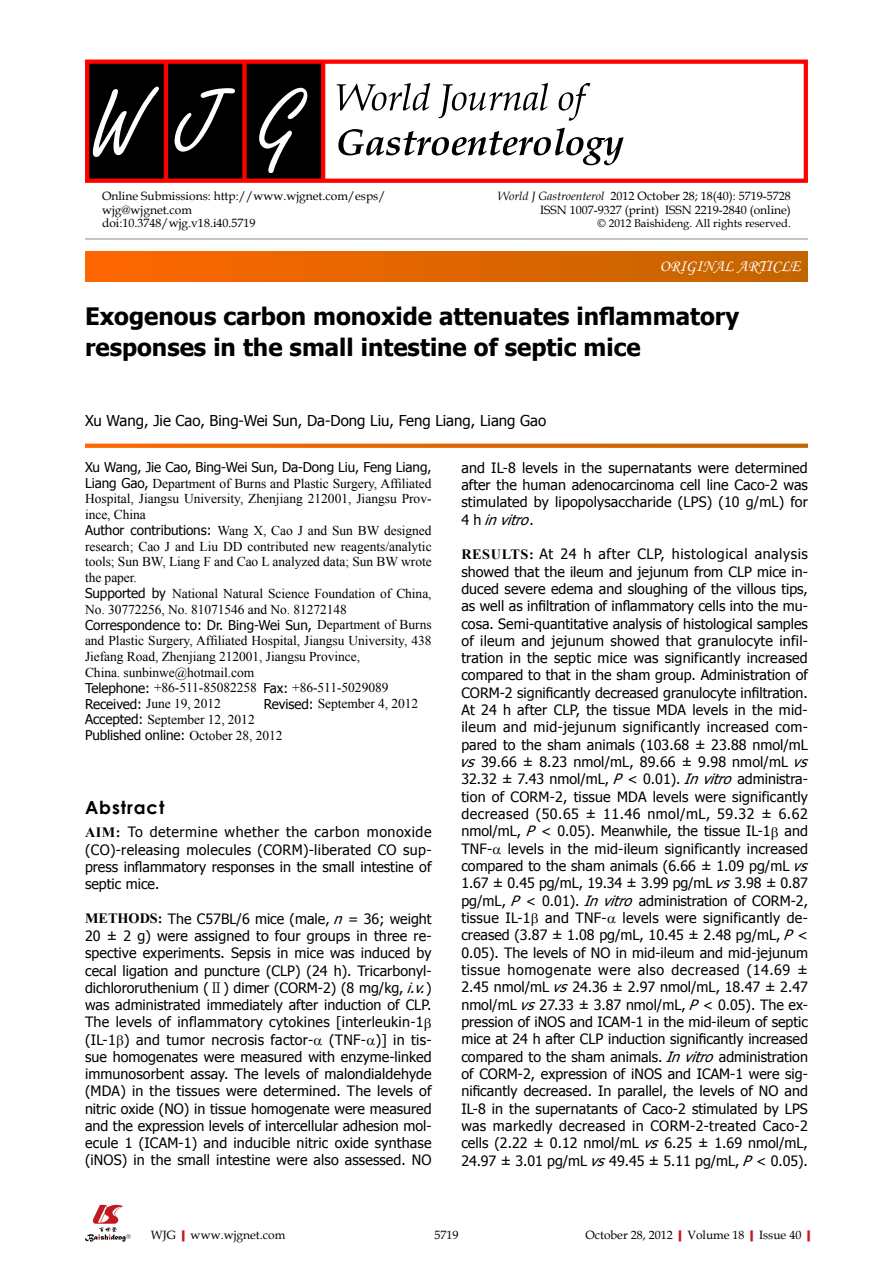
<style>
.page{position:relative;width:893px;height:1263px;background:#fff}
.page>*{position:absolute;margin:0;border:0;box-sizing:border-box;transform-origin:0 0}
.t1{font:700 24px/31.5px "Tahoma";color:#000}
.t2{font:700 18px "Century Gothic";letter-spacing:.05em;color:#000}
.t3{font:16.5px "Monotype Corsiva";color:#fff}
.t4{font:15px "Tahoma";color:#000}
.t5{font:14.25px/17.4px "Tahoma";color:#000;text-align:justify}
.t6{font:13.5px/15.8px "Times New Roman";letter-spacing:-.005em;color:#000}
.t7{font:13.5px "Tahoma";letter-spacing:-.005em;color:#000}
.t8{font:12px/13.5px "Book Antiqua";color:#000;text-align:right}
.t9{font:11.25px "Book Antiqua";color:#000}
.s1{font-style:italic}
.s2{font-family:"Tahoma"}
.s3{font-family:"Times New Roman"}
.s4{font-family:"Times New Roman";font-weight:700}
.s5{font-family:"Koz Min Pro"}
.s6{font-weight:700;color:#c01920}
</style>
<div class="page">
<div style="left:85px;top:252px;width:723px;height:29px;background:linear-gradient(to right,#f60,#c16500)"></div>
<hr style="left:85px;top:239px;width:723px;height:1px;background:#898989">
<div style="left:87px;top:61px;width:236px;height:121px;background:#000"></div>
<hr style="left:164px;top:61px;width:4px;height:121px;background:#f00">
<div style="left:242px;top:61px;width:5px;height:121px;background:#f00"></div>
<hr style="left:321px;top:61px;width:4px;height:121px;background:#f00">
<div style="left:85px;top:60px;width:723px;height:123px;border:4px solid #f00"></div>
<svg style="left:259px;top:88px;width:48px;height:85px"></svg>
<svg style="left:175px;top:88px;width:60px;height:64px"></svg>
<svg style="left:93px;top:87px;width:66px;height:70px"></svg>
<svg style="left:337px;top:83px;width:253px;height:38px"></svg>
<svg style="left:338px;top:128px;width:286px;height:37px"></svg>
<svg style="left:85px;top:444px;width:723px;height:4px;background:#e16a08"></svg>
<svg style="left:85px;top:1205px;width:46px;height:37px"></svg>
<p class="t8" style="left:102px;top:189px;width:285px;text-align:left">Online Submissions: http://www.wjgnet.com/esps/ wjg@wjgnet.com<br>doi:10.3748/wjg.v18.i40.5719</p>
<p class="t8" style="left:498px;top:189px;width:294px"><span class="s1">World J Gastroenterol</span> 2012 October 28; 18(40): 5719-5728<br>ISSN 1007-9327 (print) ISSN 2219-2840 (online)</p>
<p class="t9" style="left:598px;top:215px;width:195px">© 2012 Baishideng. All rights reserved.</p>
<p class="t3" style="left:660px;top:256px;width:142px">ORIGINAL ARTICLE</p>
<h1 class="t1" style="left:85px;top:298px;width:656px">Exogenous carbon monoxide attenuates inflammatory responses in the small intestine of septic mice</h1>
<p class="t4" style="left:85px;top:410px;width:463px">Xu Wang, Jie Cao, Bing-Wei Sun, Da-Dong Liu, Feng Liang, Liang Gao</p>
<p class="t7" style="left:85px;top:458px;width:348px">Xu Wang, Jie Cao, Bing-Wei Sun, Da-Dong Liu, Feng Liang,</p>
<p class="t6" style="left:85px;top:475px;width:348px"><span class="s2">Liang Gao,</span> Department of Burns and Plastic Surgery, Affiliated Hospital, Jiangsu University, Zhenjiang 212001, Jiangsu Prov&shy;ince, China<br><span class="s2">Author contributions:</span> Wang X, Cao J and Sun BW designed research; Cao J and Liu DD contributed new reagents/analytic tools; Sun BW, Liang F and Cao L analyzed data; Sun BW wrote the paper.<br><span class="s2">Supported by</span> National Natural Science Foundation of China, No. 30772256, No. 81071546 and No. 81272148</p>
<p class="t7" style="left:85px;top:616px;width:348px">Correspondence to: Dr. Bing-Wei Sun, <span class="s3">Department of Burns</span></p>
<p class="t6" style="left:85px;top:632px;width:348px">and Plastic Surgery, Affiliated Hospital, Jiangsu University, 438<br>Jiefang Road, Zhenjiang 212001, Jiangsu Province,<br>China. sunbinwe@hotmail.com<br><span class="s2">Telephone:</span> +86-511-85082258 <span class="s2">Fax:</span> +86-511-5029089<br><span class="s2">Received:</span> June 19, 2012</p>
<p class="t6" style="left:264px;top:695px;width:156px"><span class="s2">Revised:</span> September 4, 2012</p>
<p class="t6" style="left:85px;top:711px;width:171px"><span class="s2">Accepted:</span> September 12, 2012</p>
<p class="t7" style="left:85px;top:726px;width:199px">Published online: <span class="s3">October 28, 2012</span></p>
<p class="t2" style="left:85px;top:793px;width:81px">Abstract</p>
<p class="t5" style="left:85px;top:823px;width:348px"><span class="s4">AIM:</span> To determine whether the carbon monoxide (CO)-releasing molecules (CORM)-liberated CO sup&shy;press inflammatory responses in the small intestine of septic mice.</p>
<p class="t5" style="left:85px;top:909px;width:348px;text-align:left"><span class="s4">METHODS:</span> The C57BL/6 mice (male, <span class="s1">n</span> = 36; weight 20 ± 2 g) were assigned to four groups in three re&shy;spective experiments. Sepsis in mice was induced by cecal ligation and puncture (CLP) (24 h). Tricarbonyl&shy;dichlororuthenium (<span class="s5">Ⅱ</span>) dimer (CORM-2) (8 mg/kg, <span class="s1">i.v.</span>) was administrated immediately after induction of CLP.<br>The levels of inflammatory cytokines [interleukin-1 (IL-1 ) and tumor necrosis factor- (TNF- )] in tis&shy;sue homogenates were measured with enzyme-linked immunosorbent assay. The levels of malondialdehyde (MDA) in the tissues were determined. The levels of nitric oxide (NO) in tissue homogenate were measured and the expression levels of intercellular adhesion mol&shy;ecule 1 (ICAM-1) and inducible nitric oxide synthase (iNOS) in the small intestine were also assessed. NO</p>
<p class="t5" style="left:461px;top:458px;width:348px">and IL-8 levels in the supernatants were determined after the human adenocarcinoma cell line Caco-2 was stimulated by lipopolysaccharide (LPS) (10 g/mL) for 4 h <span class="s1">in vitro</span>.</p>
<p class="t5" style="left:459px;top:545px;width:354px;text-align:left"><span class="s4">RESULTS:</span> At 24 h after CLP, histological analysis showed that the ileum and jejunum from CLP mice in&shy;duced severe edema and sloughing of the villous tips, as well as infiltration of inflammatory cells into the mu&shy;cosa. Semi-quantitative analysis of histological samples of ileum and jejunum showed that granulocyte infil&shy;tration in the septic mice was significantly increased compared to that in the sham group. Administration of CORM-2 significantly decreased granulocyte infiltration.<br>At 24 h after CLP, the tissue MDA levels in the mid&shy;ileum and mid-jejunum significantly increased com&shy;pared to the sham animals (103.68 ± 23.88 nmol/mL <span class="s1">vs</span> 39.66 ± 8.23 nmol/mL, 89.66 ± 9.98 nmol/mL <span class="s1">vs </span>32.32 ± 7.43 nmol/mL, <span class="s1">P</span> &lt; 0.01). <span class="s1">Invitro</span> administra&shy;tion of CORM-2, tissue MDA levels were significantly decreased (50.65 ± 11.46 nmol/mL, 59.32 ± 6.62 nmol/mL, <span class="s1">P</span> &lt; 0.05). Meanwhile, the tissue IL-1 and TNF- levels in the mid-ileum significantly increased compared to the sham animals (6.66 ± 1.09 pg/mL <span class="s1">vs </span>1.67 ± 0.45 pg/mL, 19.34 ± 3.99 pg/mL <span class="s1">vs</span>3.98 ± 0.87 pg/mL, <span class="s1">P</span> &lt; 0.01). <span class="s1">Invitro</span> administration of CORM-2, tissue IL-1 and TNF- levels were significantly de&shy;creased (3.87 ± 1.08 pg/mL, 10.45 ± 2.48 pg/mL, <span class="s1">P</span> &lt; 0.05). The levels of NO in mid-ileum and mid-jejunum tissue homogenate were also decreased (14.69 ± 2.45 nmol/mL <span class="s1">vs</span>24.36 ± 2.97 nmol/mL, 18.47 ± 2.47 nmol/mL <span class="s1">vs</span>27.33 ± 3.87 nmol/mL, <span class="s1">P</span> &lt; 0.05). The ex&shy;pression of iNOS and ICAM-1 in the mid-ileum of septic mice at 24 h after CLP induction significantly increased compared to the sham animals. <span class="s1">Invitro</span> administration of CORM-2, expression of iNOS and ICAM-1 were sig&shy;nificantly decreased. In parallel, the levels of NO and IL-8 in the supernatants of Caco-2 stimulated by LPS was markedly decreased in CORM-2-treated Caco-2 cells (2.22 ± 0.12 nmol/mL <span class="s1">vs</span> 6.25 ± 1.69 nmol/mL, 24.97 ± 3.01 pg/mL <span class="s1">vs</span>49.45 ± 5.11 pg/mL, <span class="s1">P</span> &lt; 0.05).</p>
<p class="t8" style="left:151px;top:1227px;width:136px">WJG<span class="s6">|</span>www.wjgnet.com</p>
<p class="t8" style="left:434px;top:1227px;width:25px">5719</p>
<p class="t8" style="left:585px;top:1227px;width:232px">October 28, 2012<span class="s6">|</span>Volume 18<span class="s6">|</span>Issue 40<span class="s6">|</span></p>
</div>
